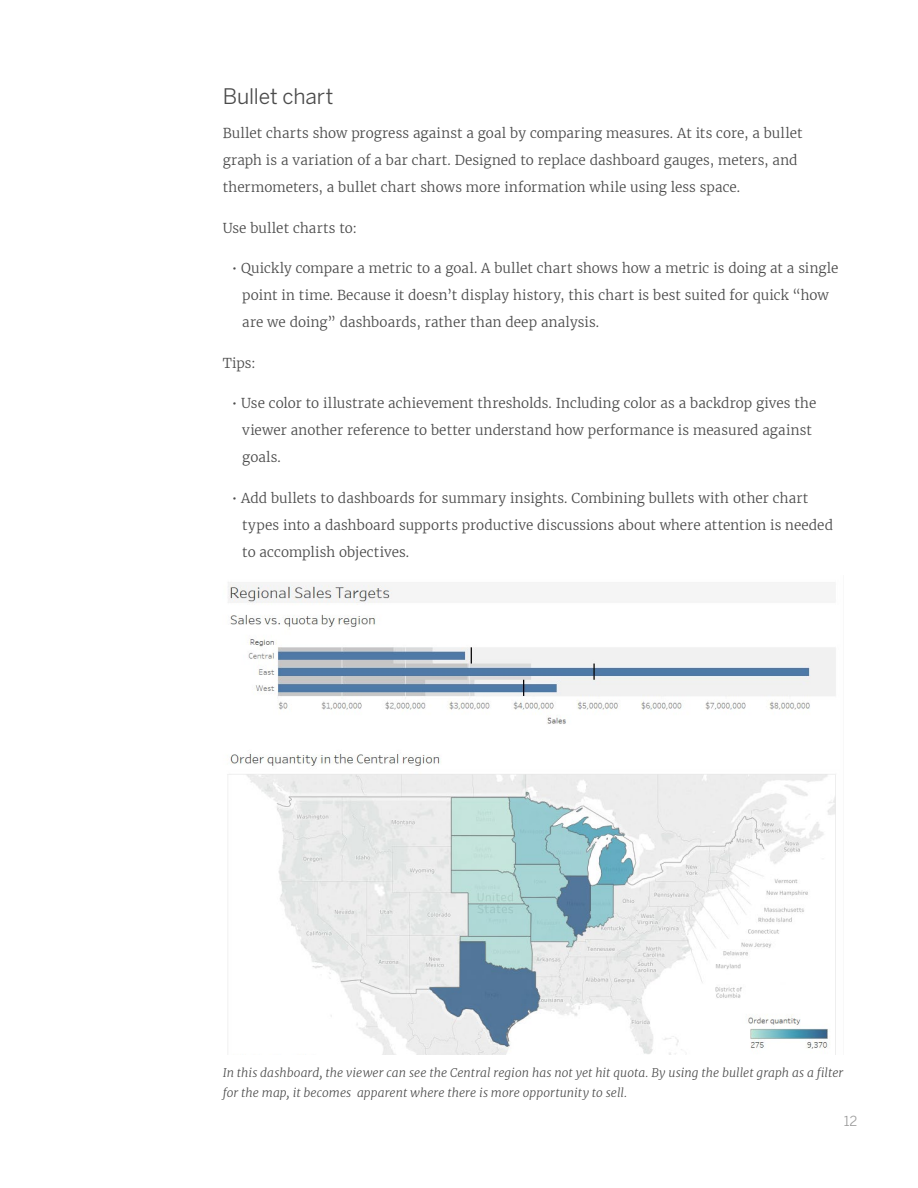
<style>
.page{position:relative;width:918px;height:1188px;background:#fff}
.page>*{position:absolute;margin:0;border:0;box-sizing:border-box;transform-origin:0 0}
.t1{font:21px "Benton Sans";letter-spacing:-.005em;color:#4b4b4b}
.t2{font:300 13.5px/27px "Merriweather";letter-spacing:.005em;color:#4b4b4b}
.t3{font:13.5px "Benton Sans";color:#9b9b9b}
.t4{font:italic 300 12px/19.5px "Merriweather";letter-spacing:.005em;color:#4b4b4b}
</style>
<div class="page">
<img style="left:227px;top:582px;width:609px;height:472px">
<h1 class="t1" style="left:223px;top:84px;width:112px">Bullet chart</h1>
<p class="t2" style="left:223px;top:119px;width:581px">Bullet charts show progress against a goal by comparing measures. At its core, a bullet graph is a variation of a bar chart. Designed to replace dashboard gauges, meters, and thermometers, a bullet chart shows more information while using less space.</p>
<p class="t2" style="left:223px;top:214px;width:136px">Use bullet charts to:</p>
<p class="t2" style="left:242px;top:254px;width:598px;text-indent:-11px">• Quickly compare a metric to a goal. A bullet chart shows how a metric is doing at a single point in time. Because it doesn’t display history, this chart is best suited for quick “how are we doing” dashboards, rather than deep analysis.</p>
<p class="t2" style="left:223px;top:349px;width:35px">Tips:</p>
<p class="t2" style="left:242px;top:389px;width:576px;text-indent:-11px">• Use color to illustrate achievement thresholds. Including color as a backdrop gives the viewer another reference to better understand how performance is measured against goals.</p>
<p class="t2" style="left:242px;top:484px;width:592px;text-indent:-11px">• Add bullets to dashboards for summary insights. Combining bullets with other chart types into a dashboard supports productive discussions about where attention is needed to accomplish objectives.</p>
<p class="t4" style="left:223px;top:1063px;width:622px">In this dashboard, the viewer can see the Central region has not yet hit quota. By using the bullet graph as a filter for the map, it becomes apparent where there is more opportunity to sell.</p>
<p class="t3" style="left:844px;top:1113px;width:15px">12</p>
</div>
